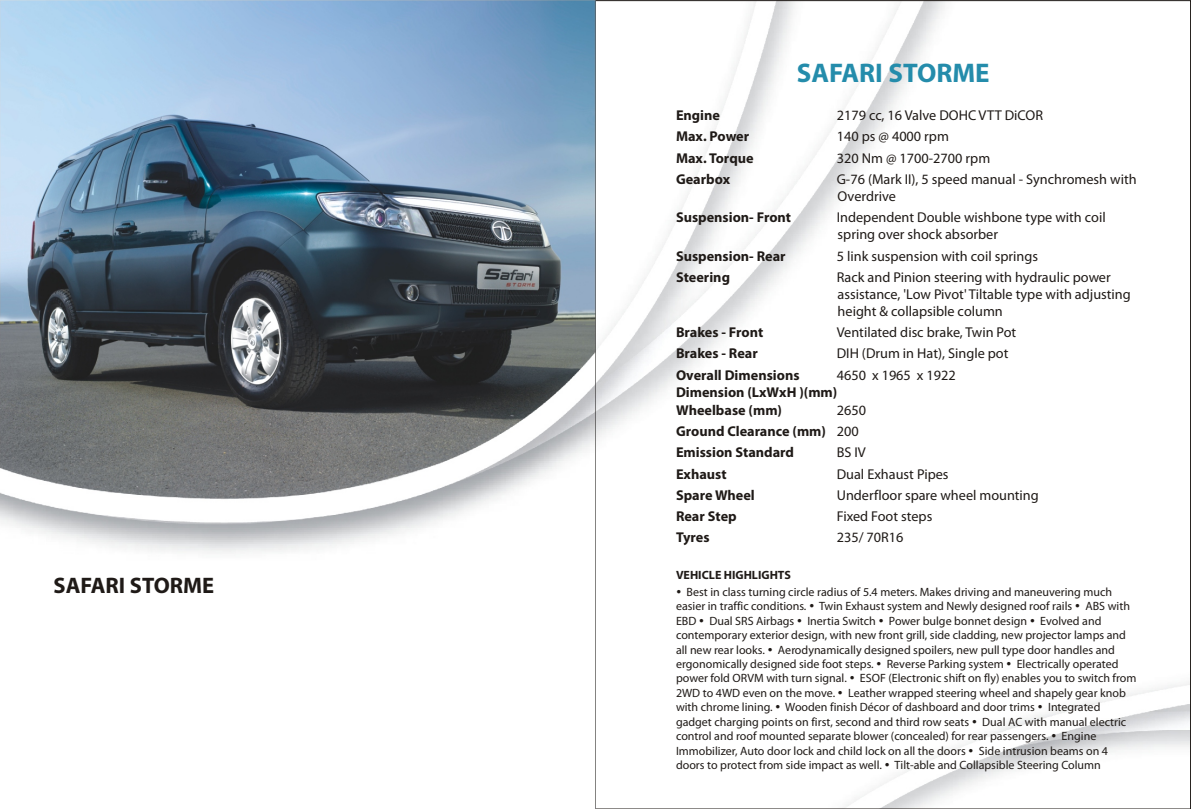
<style>
.page{position:relative;width:1191px;height:809px;background:#fff}
.page>*{position:absolute;margin:0;border:0;box-sizing:border-box;transform-origin:0 0}
.t1{font:700 27px "Myriad Pro";color:#248cab}
.t2{font:700 22.5px "Myriad Pro";color:#1f1a17}
.t3{font:14.25px/17.1px "Myriad Pro";color:#1f1a17}
.t4{font:700 14.25px/21.1px "Myriad Pro";color:#1f1a17}
.t5{font:12px/14.4px "Myriad Pro";color:#1f1a17}
.t6{font:700 12px "Myriad Pro";color:#1f1a17}
.s1{font-weight:400}
</style>
<div class="page">
<img style="left:207px;top:2px;width:982px;height:804px">
<img style="left:0;top:1px;width:595px;height:551px">
<h2 class="t2" style="left:54px;top:575px;width:162px">SAFARI STORME</h2>
<h1 class="t1" style="left:797px;top:62px;width:194px">SAFARI STORME</h1>
<p class="t4" style="left:676px;top:106px;width:46px">Engine</p>
<p class="t3" style="left:837px;top:108px;width:208px">2179 cc, 16 Valve DOHC VTT DiCOR</p>
<p class="t4" style="left:676px;top:127px;width:75px">Max. Power</p>
<p class="t3" style="left:837px;top:129px;width:114px">140 ps @ 4000 rpm</p>
<p class="t4" style="left:676px;top:148px;width:79px">Max. Torque</p>
<p class="t3" style="left:837px;top:150px;width:155px">320 Nm @ 1700-2700 rpm</p>
<p class="t4" style="left:676px;top:170px;width:56px">Gearbox</p>
<p class="t3" style="left:837px;top:172px;width:301px">G-76 (Mark II), 5 speed manual - Synchromesh with<br>Overdrive</p>
<p class="t4" style="left:676px;top:208px;width:116px">Suspension- Front</p>
<p class="t3" style="left:837px;top:210px;width:270px">Independent Double wishbone type with coil spring over shock absorber</p>
<p class="t4" style="left:676px;top:246px;width:111px">Suspension- Rear</p>
<p class="t3" style="left:837px;top:248px;width:203px">5 link suspension with coil springs</p>
<p class="t4" style="left:676px;top:267px;width:55px">Steering</p>
<p class="t3" style="left:837px;top:269px;width:295px">Rack and Pinion steering with hydraulic power assistance, 'Low Pivot' Tiltable type with adjusting height &amp; collapsible column</p>
<p class="t4" style="left:676px;top:323px;width:89px">Brakes - Front</p>
<p class="t3" style="left:837px;top:325px;width:181px">Ventilated disc brake, Twin Pot</p>
<p class="t4" style="left:676px;top:344px;width:83px">Brakes - Rear</p>
<p class="t3" style="left:837px;top:346px;width:173px">DIH (Drum in Hat), Single pot</p>
<p class="t4" style="left:676px;top:365px;width:125px">Overall Dimensions</p>
<p class="t3" style="left:837px;top:367px;width:121px">4650 x 1965 x 1922</p>
<p class="t4" style="left:676px;top:385px;width:163px;line-height:17.7px">Dimension (LxWxH )(mm)<br>Wheelbase (mm)</p>
<p class="t4" style="left:676px;top:401px;width:192px;text-indent:161px"><span class="s1">2650<br></span>Ground Clearance (mm) <span class="s1">200<br></span>Emission Standard</p>
<p class="t3" style="left:837px;top:445px;width:31px">BS IV</p>
<p class="t4" style="left:676px;top:464px;width:52px">Exhaust</p>
<p class="t3" style="left:837px;top:466px;width:113px">Dual Exhaust Pipes</p>
<p class="t4" style="left:676px;top:485px;width:80px">Spare Wheel</p>
<p class="t3" style="left:837px;top:487px;width:203px">Underfloor spare wheel mounting</p>
<p class="t4" style="left:676px;top:506px;width:62px">Rear Step</p>
<p class="t3" style="left:837px;top:508px;width:97px">Fixed Foot steps</p>
<p class="t4" style="left:676px;top:528px;width:35px">Tyres</p>
<p class="t3" style="left:837px;top:530px;width:68px">235/ 70R16</p>
<p class="t6" style="left:676px;top:569px;width:117px">VEHICLE HIGHLIGHTS</p>
<p class="t5" style="left:676px;top:585px;width:462px">• Best in class turning circle radius of 5.4 meters. Makes driving and maneuvering much easier in traffic conditions. • Twin Exhaust system and Newly designed roof rails • ABS with EBD • Dual SRS Airbags • Inertia Switch • Power bulge bonnet design • Evolved and contemporary exterior design, with new front grill, side cladding, new projector lamps and all new rear looks. • Aerodynamically designed spoilers, new pull type door handles and ergonomically designed side foot steps. • Reverse Parking system • Electrically operated power fold ORVM with turn signal. • ESOF (Electronic shift on fly) enables you to switch from 2WD to 4WD even on the move. • Leather wrapped steering wheel and shapely gear knob with chrome lining. • Wooden finish Décor of dashboard and door trims • Integrated gadget charging points on first, second and third row seats • Dual AC with manual electric control and roof mounted separate blower (concealed) for rear passengers. • Engine Immobilizer, Auto door lock and child lock on all the doors • Side intrusion beams on 4 doors to protect from side impact as well. • Tilt-able and Collapsible Steering Column</p>
</div>
